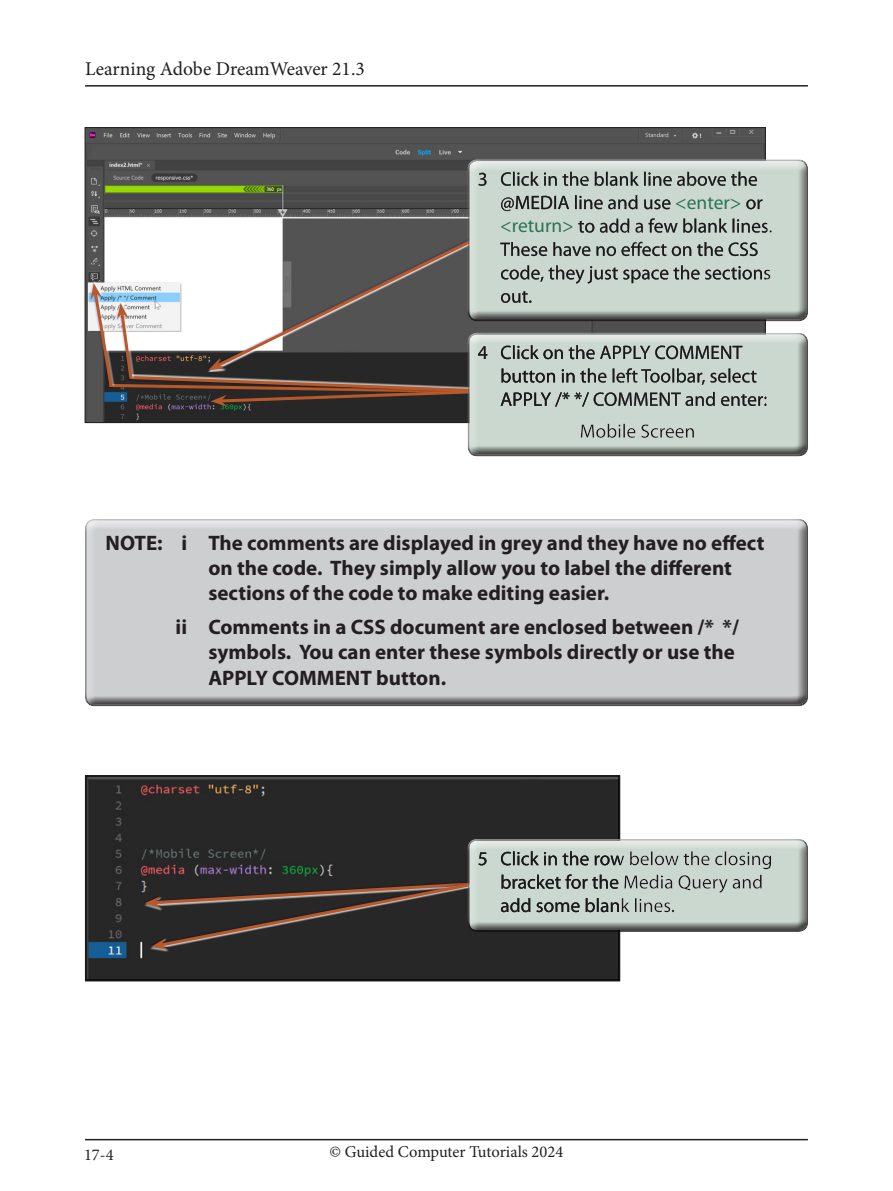
<style>
.page{position:relative;width:893px;height:1191px;background:#fff}
.page>*{position:absolute;margin:0;border:0;box-sizing:border-box;transform-origin:0 0}
.NB_points{font:700 21px/25.2px "Myriad Pro";color:#231f20}
.t1{font:19.5px "Minion Pro";color:#231f20}
.t2{font:19.5px "Myriad Pro";color:#2e7354}
.t3{font:16.5px "Minion Pro";color:#231f20}
</style>
<div class="page">
<hr style="left:85px;top:1138px;width:723px;height:2px;background:#231f20">
<hr style="left:85px;top:85px;width:723px;height:2px;background:#231f20">
<div style="left:85px;top:516px;width:723px;height:184px;background:#fff;opacity:.75"></div>
<div style="left:85px;top:520px;width:723px;height:186px;background:#231f20;opacity:.75"></div>
<img style="left:87px;top:129px;width:677px;height:292px">
<img style="left:87px;top:777px;width:531px;height:202px">
<div style="left:85px;top:775px;width:535px;height:206px;border:1px solid #231f20"></div>
<div style="left:468px;top:160px;width:340px;height:162px;background:#231f20;opacity:.75"></div>
<div style="left:149px;top:883px;width:321px;height:68px;background:#272727"></div>
<svg style="left:145px;top:839px;width:476px;height:110px"></svg>
<div style="left:468px;top:838px;width:340px;height:88px;background:#fff;opacity:.75"></div>
<div style="left:468px;top:840px;width:340px;height:93px;background:#231f20;opacity:.75"></div>
<div style="left:88px;top:282px;width:27px;height:107px;background:#00f;opacity:.18"></div>
<svg style="left:91px;top:218px;width:717px;height:230px"></svg>
<div style="left:468px;top:334px;width:340px;height:123px;background:#231f20;opacity:.75"></div>
<p class="t1" style="left:85px;top:56px;width:281px">Learning Adobe DreamWeaver 21.3</p>
<p class="t2" style="left:500px;top:214px;width:75px">&lt;return&gt;</p>
<p class="t2" style="left:675px;top:190px;width:68px">&lt;enter&gt;</p>
<p class="NB_points" style="left:208px;top:529px;width:558px;text-indent:-103px">NOTE: i The comments are displayed in grey and they have no effect on the code. They simply allow you to label the different sections of the code to make editing easier.</p>
<p class="NB_points" style="left:208px;top:614px;width:532px;text-indent:-33px">ii Comments in a CSS document are enclosed between /* */ symbols. You can enter these symbols directly or use the<br>APPLY COMMENT button.</p>
<p class="t3" style="left:84px;top:1143px;width:31px">17-4</p>
<p class="t3" style="left:330px;top:1141px;width:235px">© Guided Computer Tutorials 2024</p>
</div>
